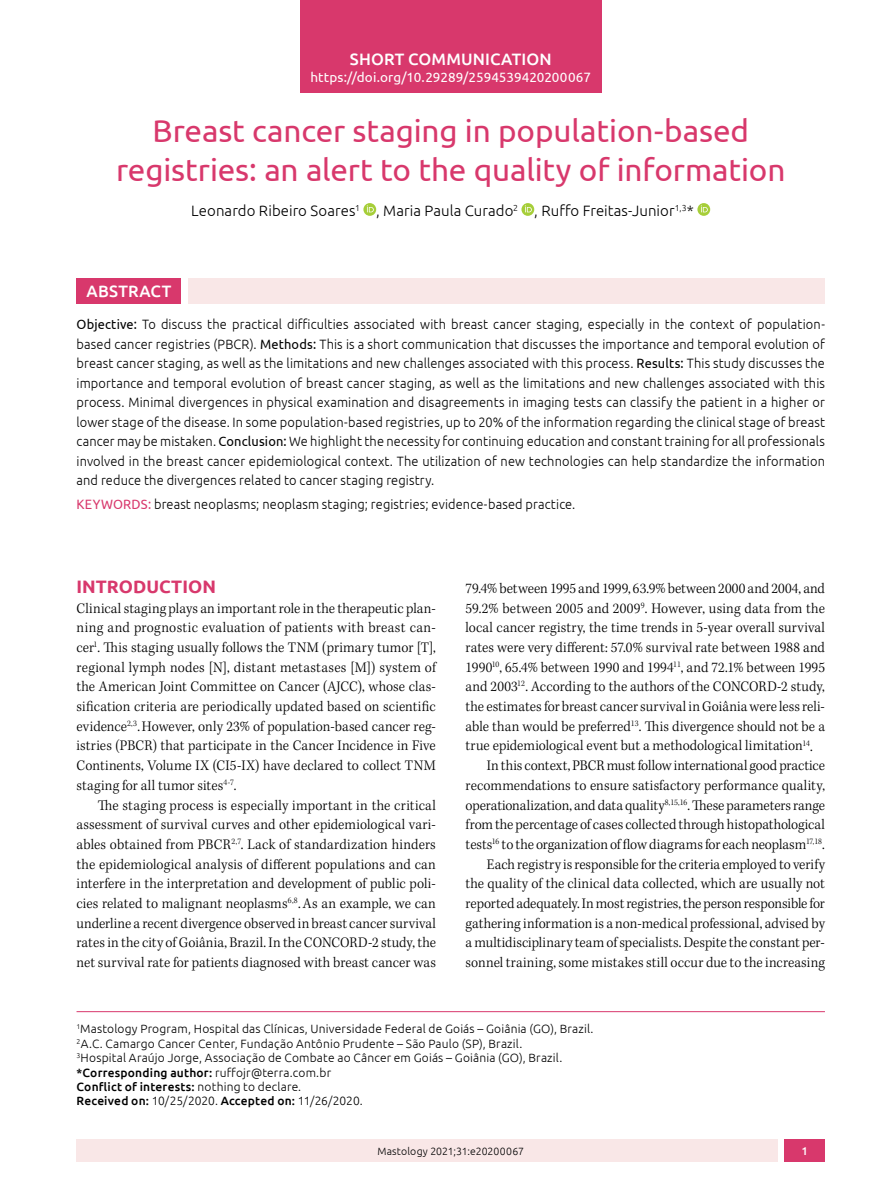
<style>
.page{position:relative;width:893px;height:1191px;background:#fff}
.page>*{position:absolute;margin:0;border:0;box-sizing:border-box;transform-origin:0 0}
.t1{font:31.5px/39px "Ubuntu";letter-spacing:-.005em;color:#d8386c;text-align:center}
.t2{font:700 18px "Ubuntu";letter-spacing:.005em;color:#d8386c}
.t3{font:500 16.5px "Ubuntu";letter-spacing:.01em;color:#fff}
.t4{font:300 15px/19.6px "Kepler Std";letter-spacing:.005em;color:#000;text-align:justify;scale:.95 1}
.t5{font:300 15px "Ubuntu";letter-spacing:.005em;color:#000}
.t6{font:300 13.5px/19.5px "Ubuntu";letter-spacing:.01em;color:#000;text-align:justify;scale:.95 1}
.t7{font:13.5px "Ubuntu";letter-spacing:.005em;color:#fff}
.t8{font:300 12px/14.4px "Ubuntu";letter-spacing:.015em;color:#000}
.t9{font:500 11.25px "Ubuntu";color:#fff}
.t10{font:300 10.5px "Ubuntu";letter-spacing:.015em;color:#000}
.s1{font-weight:400}
.s2{font-weight:400;color:#d8386c}
.s3{font-weight:500}
</style>
<div class="page">
<div style="left:77px;top:1139px;width:701px;height:23px;background:#f9e7e7"></div>
<div style="left:785px;top:1139px;width:40px;height:23px;background:#d8386c"></div>
<svg style="left:363px;top:203px;width:13px;height:13px"></svg>
<svg style="left:367px;top:205px;width:7px;height:7px"></svg>
<svg style="left:521px;top:203px;width:13px;height:13px"></svg>
<svg style="left:525px;top:205px;width:7px;height:7px"></svg>
<svg style="left:697px;top:203px;width:13px;height:13px"></svg>
<svg style="left:701px;top:205px;width:7px;height:7px"></svg>
<hr style="left:77px;top:1011px;width:748px;height:1px;background:#d8386c">
<div style="left:77px;top:278px;width:104px;height:26px;background:#d8386c"></div>
<div style="left:188px;top:278px;width:637px;height:26px;background:#f9e7e7"></div>
<div style="left:300px;top:0;width:302px;height:92px;background:#d8386c"></div>
<p class="t3" style="left:350px;top:49px;width:203px">SHORT COMMUNICATION</p>
<p class="t7" style="left:310px;top:69px;width:282px">https://doi.org/10.29289/2594539420200067</p>
<h1 class="t1" style="left:116px;top:110px;width:671px">Breast cancer staging in population-based registries: an alert to the quality of information</h1>
<p class="t5" style="left:191px;top:201px;width:504px">Leonardo Ribeiro Soares<sup>1</sup> , Maria Paula Curado<sup>2</sup> , Ruffo Freitas-Junior<sup>1,3</sup>*</p>
<p class="t3" style="left:87px;top:281px;width:86px">ABSTRACT</p>
<p class="t6" style="left:77px;top:314px;width:789px"><span class="s1">Objective:</span> To discuss the practical difficulties associated with breast cancer staging, especially in the context of population&shy;based cancer registries (PBCR). <span class="s1">Methods:</span> This is a short communication that discusses the importance and temporal evolution of breast cancer staging, as well as the limitations and new challenges associated with this process. <span class="s1">Results:</span> This study discusses the importance and temporal evolution of breast cancer staging, as well as the limitations and new challenges associated with this process. Minimal divergences in physical examination and disagreements in imaging tests can classify the patient in a higher or lower stage of the disease. In some population-based registries, up to 20% of the information regarding the clinical stage of breast cancer may be mistaken. <span class="s1">Conclusion:</span> We highlight the necessity for continuing education and constant training for all professionals involved in the breast cancer epidemiological context. The utilization of new technologies can help standardize the information and reduce the divergences related to cancer staging registry.</p>
<p class="t6" style="left:77px;top:494px;width:527px"><span class="s2">KEYWORDS:</span> breast neoplasms; neoplasm staging; registries; evidence-based practice.</p>
<p class="t2" style="left:77px;top:575px;width:141px">INTRODUCTION</p>
<p class="t4" style="left:77px;top:599px;width:380px">Clinical staging plays an important role in the therapeutic plan&shy;ning and prognostic evaluation of patients with breast can&shy;cer<sup>1</sup>. This staging usually follows the TNM (primary tumor [T], regional lymph nodes [N], distant metastases [M]) system of the American Joint Committee on Cancer (AJCC), whose clas&shy;sification criteria are periodically updated based on scientific evidence<sup>2,3</sup>.However, only 23% of population-based cancer reg&shy;istries (PBCR) that participate in the Cancer Incidence in Five Continents, Volume IX (CI5-IX) have declared to collect TNM staging for all tumor sites<sup>4-7</sup>.</p>
<p class="t4" style="left:77px;top:795px;width:380px;text-indent:21px">The staging process is especially important in the critical assessment of survival curves and other epidemiological vari&shy;ables obtained from PBCR<sup>2,7</sup>. Lack of standardization hinders the epidemiological analysis of different populations and can interfere in the interpretation and development of public poli&shy;cies related to malignant neoplasms<sup>6,8</sup>.As an example, we can underline a recent divergence observed in breast cancer survival rates in the city of Goiânia, Brazil. In the CONCORD-2 study, the net survival rate for patients diagnosed with breast cancer was</p>
<p class="t4" style="left:466px;top:579px;width:380px">79.4% between 1995 and 1999, 63.9% between 2000 and 2004, and</p>
<p class="t4" style="left:466px;top:599px;width:380px">59.2% between 2005 and 2009<sup>9</sup>. However, using data from the</p>
<p class="t4" style="left:466px;top:618px;width:380px">local cancer registry, the time trends in 5-year overall survival</p>
<p class="t4" style="left:466px;top:638px;width:380px">rates were very different: 57.0% survival rate between 1988 and</p>
<p class="t4" style="left:466px;top:658px;width:380px">1990<sup>10</sup>, 65.4% between 1990 and 1994<sup>11</sup>, and 72.1% between 1995</p>
<p class="t4" style="left:466px;top:677px;width:380px">and 2003<sup>12</sup>. According to the authors of the CONCORD-2 study,</p>
<p class="t4" style="left:466px;top:697px;width:380px">the estimates for breast cancer survival in Goiânia were less reli-</p>
<p class="t4" style="left:466px;top:717px;width:380px">able than would be preferred<sup>13</sup>. This divergence should not be a</p>
<p class="t4" style="left:466px;top:736px;width:367px">true epidemiological event but a methodological limitation<sup>14</sup>.</p>
<p class="t4" style="left:487px;top:756px;width:357px">In this context, PBCR must follow international good practice</p>
<p class="t4" style="left:466px;top:776px;width:380px">recommendations to ensure satisfactory performance quality,</p>
<p class="t4" style="left:466px;top:795px;width:380px">operationalization, and data quality<sup>8,15,16</sup>. These parameters range</p>
<p class="t4" style="left:466px;top:815px;width:380px">from the percentage of cases collected through histopathological</p>
<p class="t4" style="left:466px;top:835px;width:380px">tests<sup>16</sup> to the organization of flow diagrams for each neoplasm<sup>17,18</sup>.</p>
<p class="t4" style="left:487px;top:854px;width:357px">Each registry is responsible for the criteria employed to verify</p>
<p class="t4" style="left:466px;top:874px;width:380px">the quality of the clinical data collected, which are usually not</p>
<p class="t4" style="left:466px;top:894px;width:380px">reported adequately. In most registries, the person responsible for</p>
<p class="t4" style="left:466px;top:913px;width:380px">gathering information is a non-medical professional, advised by</p>
<p class="t4" style="left:466px;top:933px;width:380px">a multidisciplinary team of specialists. Despite the constant per-</p>
<p class="t4" style="left:466px;top:953px;width:380px">sonnel training, some mistakes still occur due to the increasing</p>
<p class="t8" style="left:77px;top:1021px;width:519px"><sup>1</sup>Mastology Program, Hospital das Clínicas, Universidade Federal de Goiás – Goiânia (GO), Brazil.<br><sup>2</sup>A.C. Camargo Cancer Center, Fundação Antônio Prudente – São Paulo (SP), Brazil.<br><sup>3</sup>Hospital Araújo Jorge, Associação de Combate ao Câncer em Goiás – Goiânia (GO), Brazil. <span class="s3">*Corresponding author:</span> ruffojr@terra.com.br<br><span class="s3">Conflict of interests:</span> nothing to declare.<br><span class="s3">Received on:</span> 10/25/2020. <span class="s3">Accepted on:</span> 11/26/2020.</p>
<p class="t10" style="left:377px;top:1144px;width:148px">Mastology 2021;31:e20200067</p>
<p class="t9" style="left:802px;top:1143px;width:8px">1</p>
</div>
